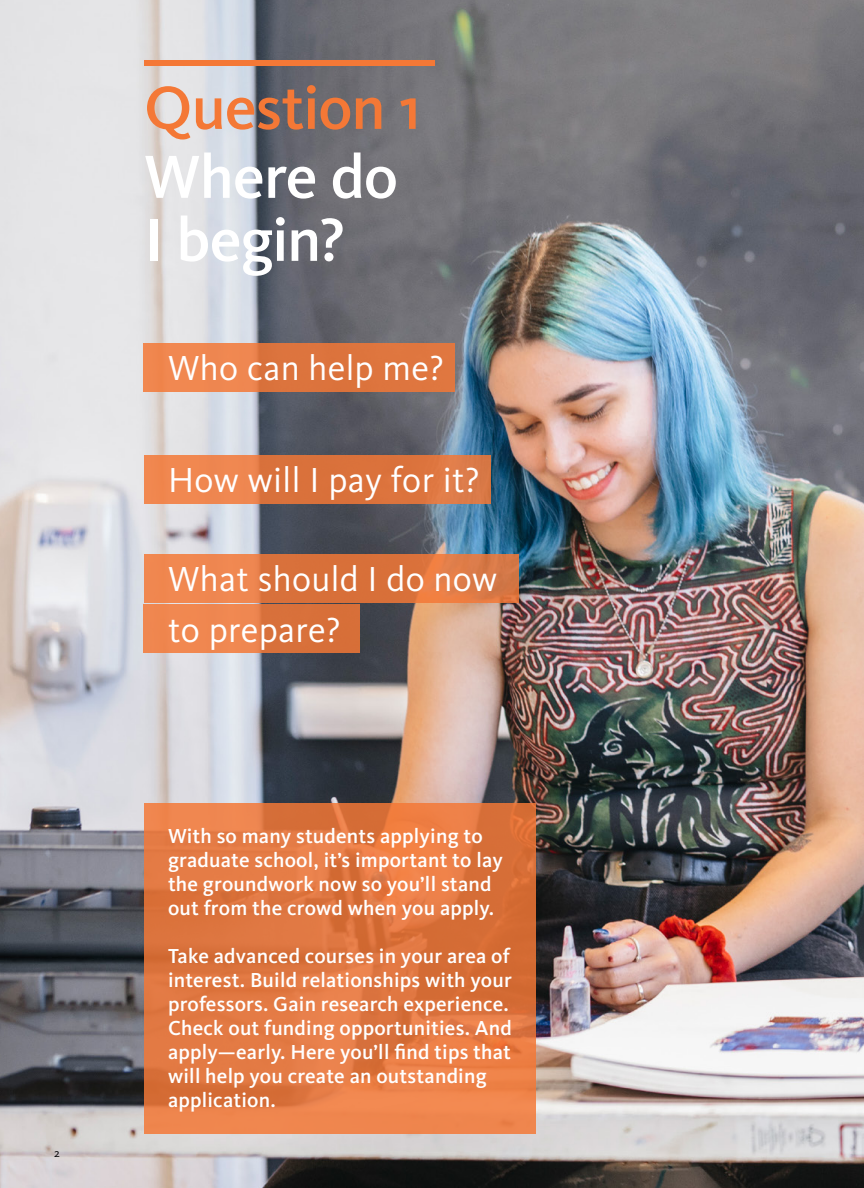
<style>
.page{position:relative;width:864px;height:1188px;background:#fff}
.page>*{position:absolute;margin:0;border:0;box-sizing:border-box;transform-origin:0 0}
.t1{font:500 63px/63px "Kievit OT";letter-spacing:-.015em;color:#fff}
.t2{font:500 63px "Kievit OT";letter-spacing:-.015em;color:#f47836}
.t3{font:36px/50.6px "Kievit OT";letter-spacing:.01em;color:#fff}
.t4{font:500 21px/24px "Kievit OT";letter-spacing:.01em;color:#fff}
.t5{font:12px "Kievit OT";color:#000}
</style>
<div class="page">
<img style="left:0;top:0;width:864px;height:1188px">
<svg style="left:144px;top:803px;width:392px;height:331px"></svg>
<div style="left:144px;top:60px;width:290px;height:6px;background:#f47836"></div>
<div style="left:144px;top:343px;width:311px;height:49px;background:linear-gradient(to right,#f08750,#d86f39)"></div>
<svg style="left:144px;top:554px;width:375px;height:49px"></svg>
<div style="left:144px;top:604px;width:216px;height:49px;background:linear-gradient(to right,#f78e57,#d36b35)"></div>
<div style="left:144px;top:455px;width:346px;height:49px;background:linear-gradient(to right,#ef844c,#d5703d)"></div>
<p class="t5" style="left:54px;top:1146px;width:7px">2</p>
<h1 class="t2" style="left:144px;top:72px;width:278px">Question 1</h1>
<h1 class="t1" style="left:144px;top:146px;width:255px">Where do<br>I begin?</h1>
<h2 class="t3" style="left:168px;top:343px;width:278px">Who can help me?</h2>
<h2 class="t3" style="left:168px;top:455px;width:313px">How will I pay for it?</h2>
<h2 class="t3" style="left:168px;top:554px;width:331px">What should I do now to prepare?</h2>
<p class="t4" style="left:168px;top:825px;width:336px">With so many students applying to graduate school, it’s important to lay the groundwork now so you’ll stand out from the crowd when you apply.</p>
<p class="t4" style="left:168px;top:945px;width:345px">Take advanced courses in your area of interest. Build relationships with your professors. Gain research experience.<br>Check out funding opportunities. And apply—early. Here you’ll find tips that will help you create an outstanding application.</p>
</div>
